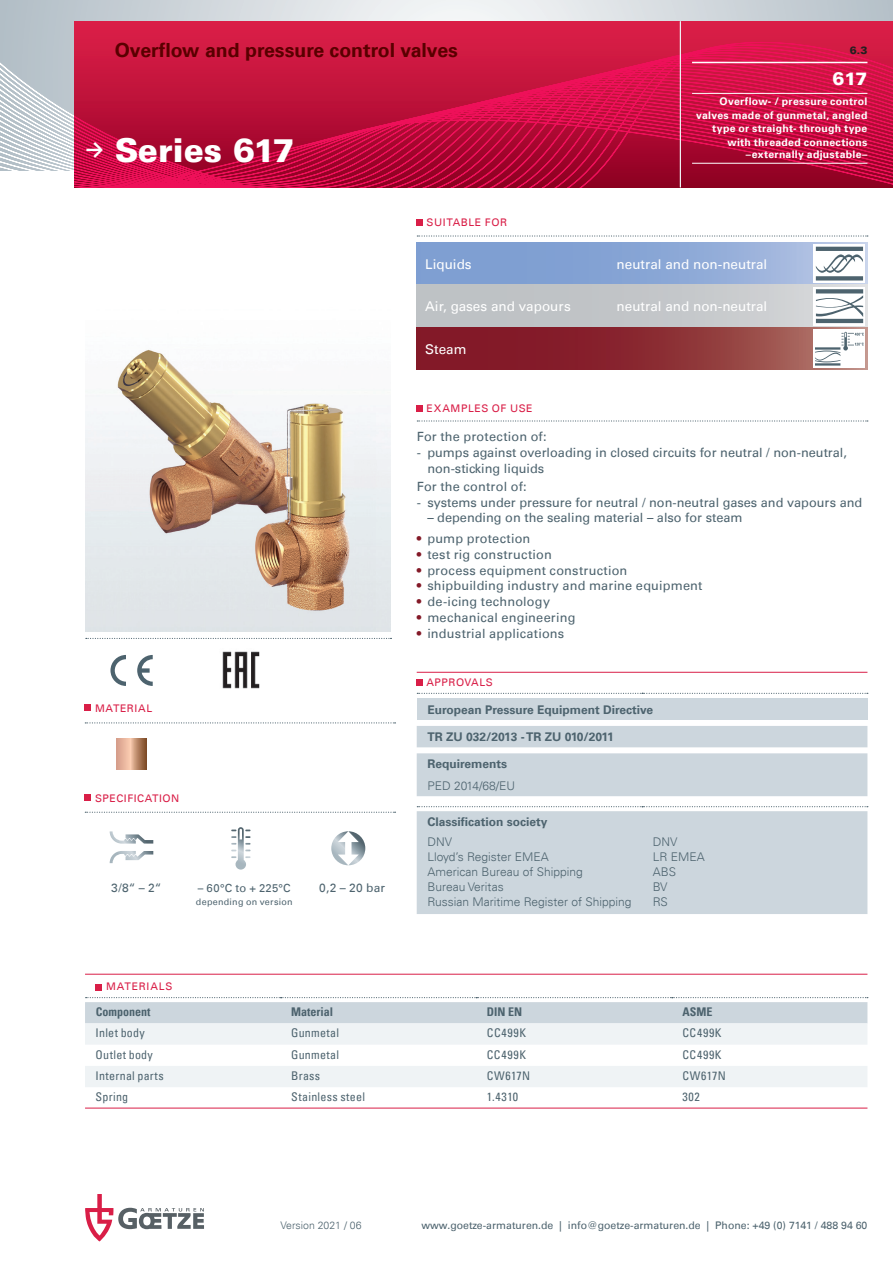
<style>
.page{position:relative;width:893px;height:1263px;background:#fff}
.page>*{position:absolute;margin:0;border:0;box-sizing:border-box;transform-origin:0 0}
.t1{font:900 33px "Univers";color:#fff}
.t2{font:700 19.5px "Univers";color:#590000}
.t3{font:900 18px "Univers";color:#fff}
.t4{font:13.5px "Univers";color:#fff}
.t5{font:12.75px/15.8px "Univers";letter-spacing:.005em;color:#4d636e}
.t6{font:300 12px/15px "Univers";color:#4d636e}
.t7{font:condensed 12px "Univers";letter-spacing:.03em;color:#4d636e}
.t8{font:700 12px "Univers";color:#4d636e}
.t9{font:700 condensed 12px "Univers";color:#4d636e}
.t10{font:12px "Univers";color:#4d636e}
.t11{font:11.25px "Univers";letter-spacing:.02em;color:#4d636e}
.t12{font:700 10.5px/13.5px "Univers";letter-spacing:.025em;color:#fff;text-align:right}
.t13{font:10.5px "Univers";color:#4d636e}
.t14{font:10.5px "Univers";letter-spacing:.05em;color:#d91e47}
.t15{font:300 10.5px "Univers";color:#4d636e}
.t16{font:10.5px "Univers";letter-spacing:.08em;color:#d91e47}
.t17{font:900 10.5px "Univers";color:#231f20}
.t18{font:9px "Univers";letter-spacing:.03em;color:#4d636e}
.s1{color:#831927}
</style>
<div class="page">
<svg style="left:74px;top:0;width:819px;height:21px;background:#d7dde1"></svg>
<svg style="left:0;top:0;width:74px;height:170px;background:#c4cdd4"></svg>
<svg style="left:74px;top:21px;width:819px;height:166px;background:#c5103f"></svg>
<hr style="left:680px;top:21px;width:1px;height:166px;background:#eff3f5">
<svg style="left:417px;top:235px;width:451px;height:2px"></svg>
<svg style="left:417px;top:242px;width:450px;height:43px;background:#8da8d5"></svg>
<div style="left:417px;top:285px;width:450px;height:42px;background:linear-gradient(to right,#b0b5b9,#e5e6e7)"></div>
<svg style="left:417px;top:327px;width:450px;height:43px;background:#8d3037"></svg>
<svg style="left:85px;top:722px;width:311px;height:1px"></svg>
<svg style="left:85px;top:812px;width:311px;height:1px"></svg>
<svg style="left:86px;top:638px;width:305px;height:1px"></svg>
<svg style="left:85px;top:1194px;width:119px;height:47px"></svg>
<svg style="left:116px;top:739px;width:31px;height:30px"></svg>
<img style="left:85px;top:349px;width:306px;height:282px">
<svg style="left:331px;top:831px;width:34px;height:34px"></svg>
<svg style="left:231px;top:827px;width:20px;height:42px"></svg>
<svg style="left:137px;top:655px;width:16px;height:31px"></svg>
<svg style="left:110px;top:655px;width:16px;height:31px"></svg>
<img style="left:222px;top:651px;width:38px;height:38px">
<svg style="left:110px;top:831px;width:43px;height:32px"></svg>
<svg style="left:813px;top:244px;width:52px;height:39px"></svg>
<svg style="left:816px;top:247px;width:47px;height:33px"></svg>
<div style="left:813px;top:330px;width:52px;height:38px;background:#fff"></div>
<svg style="left:815px;top:332px;width:49px;height:34px"></svg>
<svg style="left:813px;top:287px;width:52px;height:38px"></svg>
<svg style="left:816px;top:289px;width:47px;height:34px"></svg>
<hr style="left:692px;top:62px;width:175px;height:1px;background:#fff">
<hr style="left:692px;top:93px;width:175px;height:1px;background:#fff">
<hr style="left:692px;top:163px;width:175px;height:1px;background:#fff">
<svg style="left:417px;top:219px;width:6px;height:6px"></svg>
<div style="left:417px;top:405px;width:6px;height:7px;background:#d91e47"></div>
<svg style="left:417px;top:420px;width:451px;height:2px"></svg>
<div style="left:85px;top:704px;width:6px;height:7px;background:#d91e47"></div>
<svg style="left:85px;top:795px;width:6px;height:6px"></svg>
<hr style="left:417px;top:672px;width:450px;height:1px;background:#d91e47">
<svg style="left:417px;top:679px;width:6px;height:6px"></svg>
<div style="left:417px;top:698px;width:450px;height:22px;background:#ccd6dd"></div>
<svg style="left:417px;top:693px;width:451px;height:1px"></svg>
<div style="left:417px;top:726px;width:450px;height:21px;background:#ccd6dd"></div>
<div style="left:417px;top:753px;width:450px;height:43px;background:#ccd6dd"></div>
<div style="left:417px;top:811px;width:450px;height:103px;background:#ccd6dd"></div>
<svg style="left:417px;top:806px;width:451px;height:1px"></svg>
<hr style="left:85px;top:974px;width:782px;height:1px;background:#d91e47">
<svg style="left:96px;top:984px;width:6px;height:6px"></svg>
<svg style="left:85px;top:1023px;width:782px;height:64px;fill:#eff3f5"></svg>
<svg style="left:85px;top:997px;width:783px;height:26px"></svg>
<hr style="left:85px;top:1108px;width:782px;height:1px;background:#d91e47">
<h2 class="t2" style="left:115px;top:38px;width:345px">Overflow and pressure control valves</h2>
<h1 class="t1" style="left:85px;top:129px;width:211px"><sup>→</sup> Series 617</h1>
<p class="t14" style="left:427px;top:216px;width:82px">SUITABLE FOR</p>
<p class="t17" style="left:850px;top:44px;width:19px">6.3</p>
<h3 class="t3" style="left:832px;top:67px;width:37px">617</h3>
<p class="t12" style="left:696px;top:95px;width:173px">Overflow- / pressure control valves made of gunmetal, angled type or straight- through type with threaded connections</p>
<p class="t12" style="left:746px;top:147px;width:123px">–externally adjustable–</p>
<p class="t4" style="left:425px;top:256px;width:48px">Liquids</p>
<p class="t4" style="left:617px;top:256px;width:152px">neutral and non-neutral</p>
<p class="t4" style="left:425px;top:298px;width:147px">Air, gases and vapours</p>
<p class="t4" style="left:617px;top:298px;width:152px">neutral and non-neutral</p>
<p class="t4" style="left:425px;top:341px;width:43px">Steam</p>
<p class="t14" style="left:427px;top:402px;width:108px">EXAMPLES OF USE</p>
<p class="t14" style="left:95px;top:702px;width:59px">MATERIAL</p>
<p class="t14" style="left:95px;top:792px;width:86px">SPECIFICATION</p>
<p class="t10" style="left:111px;top:880px;width:52px">3/8“ – 2“</p>
<p class="t11" style="left:198px;top:881px;width:94px">– 60°C to + 225°C</p>
<p class="t18" style="left:196px;top:897px;width:98px">depending on version</p>
<p class="t10" style="left:319px;top:880px;width:67px">0,2 – 20 bar</p>
<p class="t5" style="left:417px;top:429px;width:132px">For the protection of:</p>
<p class="t5" style="left:427px;top:445px;width:421px;text-indent:-11px">- pumps against overloading in closed circuits for neutral / non-neutral, non-sticking liquids</p>
<p class="t5" style="left:417px;top:478px;width:112px">For the control of:</p>
<p class="t5" style="left:417px;top:494px;width:447px">- systems under pressure for neutral / non-neutral gases and vapours and</p>
<p class="t5" style="left:427px;top:510px;width:317px">– depending on the sealing material – also for steam</p>
<p class="t5" style="left:417px;top:531px;width:115px"><span class="s1">•</span> pump protection</p>
<p class="t5" style="left:417px;top:547px;width:137px"><span class="s1">•</span> test rig construction</p>
<p class="t5" style="left:417px;top:562px;width:212px"><span class="s1">•</span> process equipment construction</p>
<p class="t5" style="left:417px;top:578px;width:287px"><span class="s1">•</span> shipbuilding industry and marine equipment</p>
<p class="t5" style="left:417px;top:594px;width:135px"><span class="s1">•</span> de-icing technology</p>
<p class="t5" style="left:417px;top:610px;width:160px"><span class="s1">•</span> mechanical engineering</p>
<p class="t5" style="left:417px;top:625px;width:149px"><span class="s1">•</span> industrial applications</p>
<p class="t14" style="left:427px;top:676px;width:68px">APPROVALS</p>
<p class="t8" style="left:427px;top:702px;width:227px">European Pressure Equipment Directive</p>
<p class="t8" style="left:427px;top:730px;width:188px">TR ZU 032/2013 - TR ZU 010/2011</p>
<p class="t8" style="left:427px;top:757px;width:81px">Requirements</p>
<p class="t6" style="left:427px;top:778px;width:89px">PED 2014/68/EU</p>
<p class="t8" style="left:427px;top:815px;width:122px">Classification society</p>
<p class="t6" style="left:427px;top:834px;width:206px">DNV<br>Lloyd’s Register EMEA<br>American Bureau of Shipping<br>Bureau Veritas<br>Russian Maritime Register of Shipping</p>
<p class="t6" style="left:653px;top:834px;width:54px">DNV<br>LR EMEA<br>ABS<br>BV<br>RS</p>
<p class="t16" style="left:106px;top:980px;width:68px">MATERIALS</p>
<p class="t9" style="left:96px;top:1004px;width:56px">Component</p>
<p class="t9" style="left:291px;top:1004px;width:43px">Material</p>
<p class="t9" style="left:487px;top:1004px;width:37px">DIN EN</p>
<p class="t9" style="left:682px;top:1004px;width:31px">ASME</p>
<p class="t7" style="left:96px;top:1025px;width:51px">Inlet body</p>
<p class="t7" style="left:291px;top:1025px;width:49px">Gunmetal</p>
<p class="t7" style="left:487px;top:1025px;width:41px">CC499K</p>
<p class="t7" style="left:682px;top:1025px;width:41px">CC499K</p>
<p class="t7" style="left:96px;top:1047px;width:59px">Outlet body</p>
<p class="t7" style="left:291px;top:1047px;width:49px">Gunmetal</p>
<p class="t7" style="left:487px;top:1047px;width:41px">CC499K</p>
<p class="t7" style="left:682px;top:1047px;width:41px">CC499K</p>
<p class="t7" style="left:96px;top:1068px;width:70px">Internal parts</p>
<p class="t7" style="left:291px;top:1068px;width:30px">Brass</p>
<p class="t7" style="left:487px;top:1068px;width:45px">CW617N</p>
<p class="t7" style="left:682px;top:1068px;width:45px">CW617N</p>
<p class="t7" style="left:96px;top:1089px;width:34px">Spring</p>
<p class="t7" style="left:291px;top:1089px;width:75px">Stainless steel</p>
<p class="t7" style="left:487px;top:1089px;width:33px">1.4310</p>
<p class="t7" style="left:682px;top:1089px;width:19px">302</p>
<p class="t15" style="left:281px;top:1219px;width:82px">Version 2021 / 06</p>
<p class="t13" style="left:421px;top:1219px;width:448px">www.goetze-armaturen.de | info@goetze-armaturen.de | Phone: +49 (0) 7141 / 488 94 60</p>
</div>
